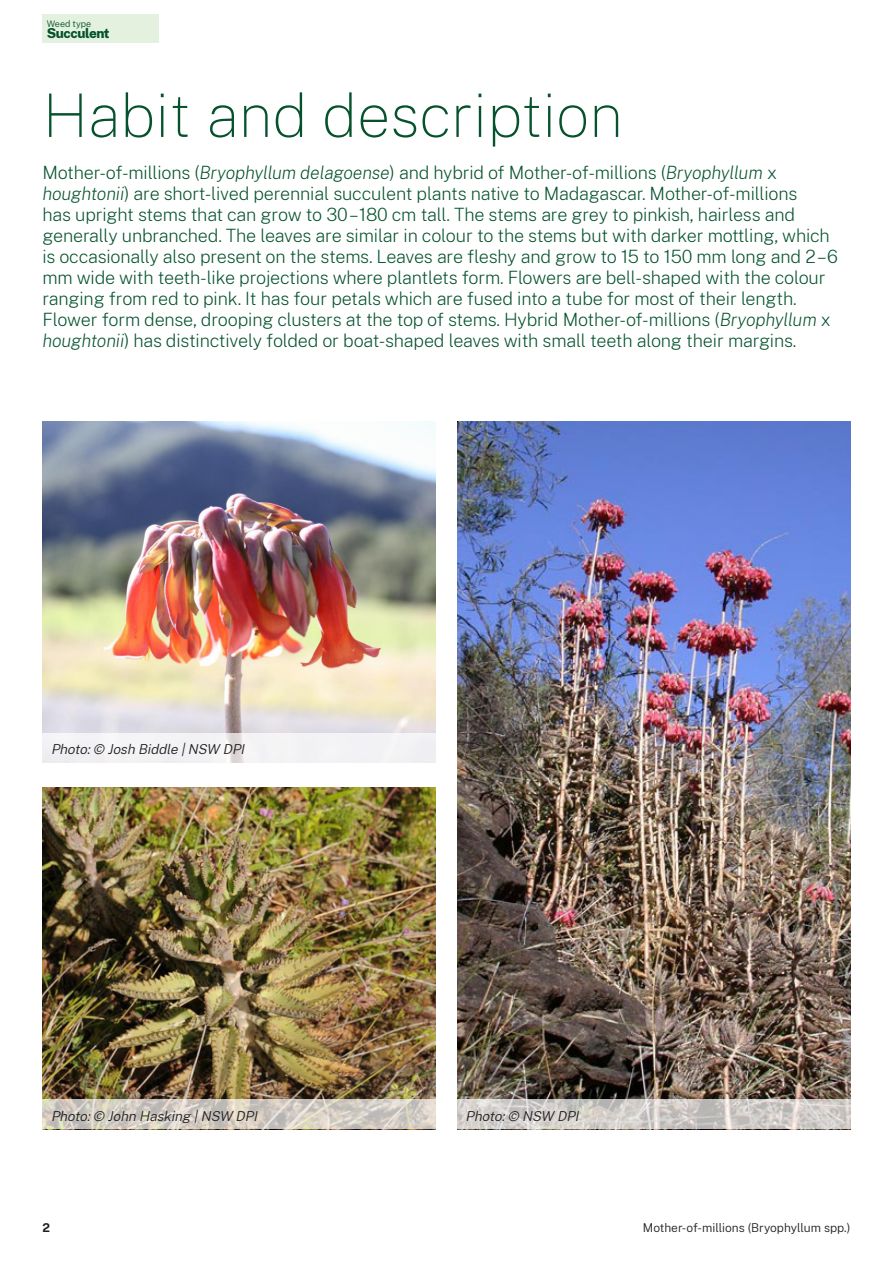
<style>
.page{position:relative;width:893px;height:1263px;background:#fff}
.page>*{position:absolute;margin:0;border:0;box-sizing:border-box;transform-origin:0 0}
.H1{font:100 60px "Public Sans";color:#05522d}
.Intro{font:200 18px/21px "Public Sans";letter-spacing:-.01em;color:#05522d}
.Caption{font:italic 300 13.5px "Public Sans";color:#231f20}
.Body{font:800 13.5px "Public Sans";letter-spacing:-.03em;color:#05522d}
.t1{font:300 12px "Public Sans";color:#231f20}
.t2{font:700 12px "Public Sans";color:#231f20}
.Small_Print{font:300 9px "Public Sans";color:#05522d}
.s1{font-style:italic}
</style>
<div class="page">
<img style="left:43px;top:421px;width:393px;height:312px">
<img style="left:43px;top:787px;width:393px;height:312px">
<img style="left:457px;top:421px;width:393px;height:678px">
<svg style="left:43px;top:1099px;width:393px;height:30px;background:#d2ccc3"></svg>
<div style="left:43px;top:733px;width:393px;height:30px;background:#f3f2f5"></div>
<svg style="left:457px;top:1099px;width:393px;height:30px;background:#d0ccc9"></svg>
<div style="left:43px;top:14px;width:116px;height:29px;background:#e4f1de"></div>
<p class="Small_Print" style="left:47px;top:17px;width:46px">Weed type</p>
<p class="Body" style="left:47px;top:23px;width:64px">Succulent</p>
<h1 class="H1" style="left:43px;top:75px;width:582px">Habit and description</h1>
<p class="Intro" style="left:43px;top:161px;width:797px">Mother-of-millions (<span class="s1">Bryophyllum delagoense</span>) and hybrid of Mother-of-millions (<span class="s1">Bryophyllum</span> x <span class="s1">houghtonii</span>) are short-lived perennial succulent plants native to Madagascar. Mother-of-millions<br>has upright stems that can grow to 30 –180 cm tall. The stems are grey to pinkish, hairless and generally unbranched. The leaves are similar in colour to the stems but with darker mottling, which is occasionally also present on the stems. Leaves are fleshy and grow to 15 to 150 mm long and 2 –6 mm wide with teeth-like projections where plantlets form. Flowers are bell-shaped with the colour ranging from red to pink. It has four petals which are fused into a tube for most of their length.<br>Flower form dense, drooping clusters at the top of stems. Hybrid Mother-of-millions (<span class="s1">Bryophyllum</span> x <span class="s1">houghtonii</span>) has distinctively folded or boat-shaped leaves with small teeth along their margins.</p>
<p class="Caption" style="left:51px;top:740px;width:198px">Photo:© Josh Biddle |NSW DPI</p>
<p class="Caption" style="left:51px;top:1106px;width:211px">Photo:© John Hasking |NSW DPI</p>
<p class="Caption" style="left:466px;top:1106px;width:118px">Photo:© NSW DPI</p>
<p class="t2" style="left:43px;top:1219px;width:9px">2</p>
<p class="t1" style="left:643px;top:1219px;width:209px">Mother-of-millions (Bryophyllum spp.)</p>
</div>
